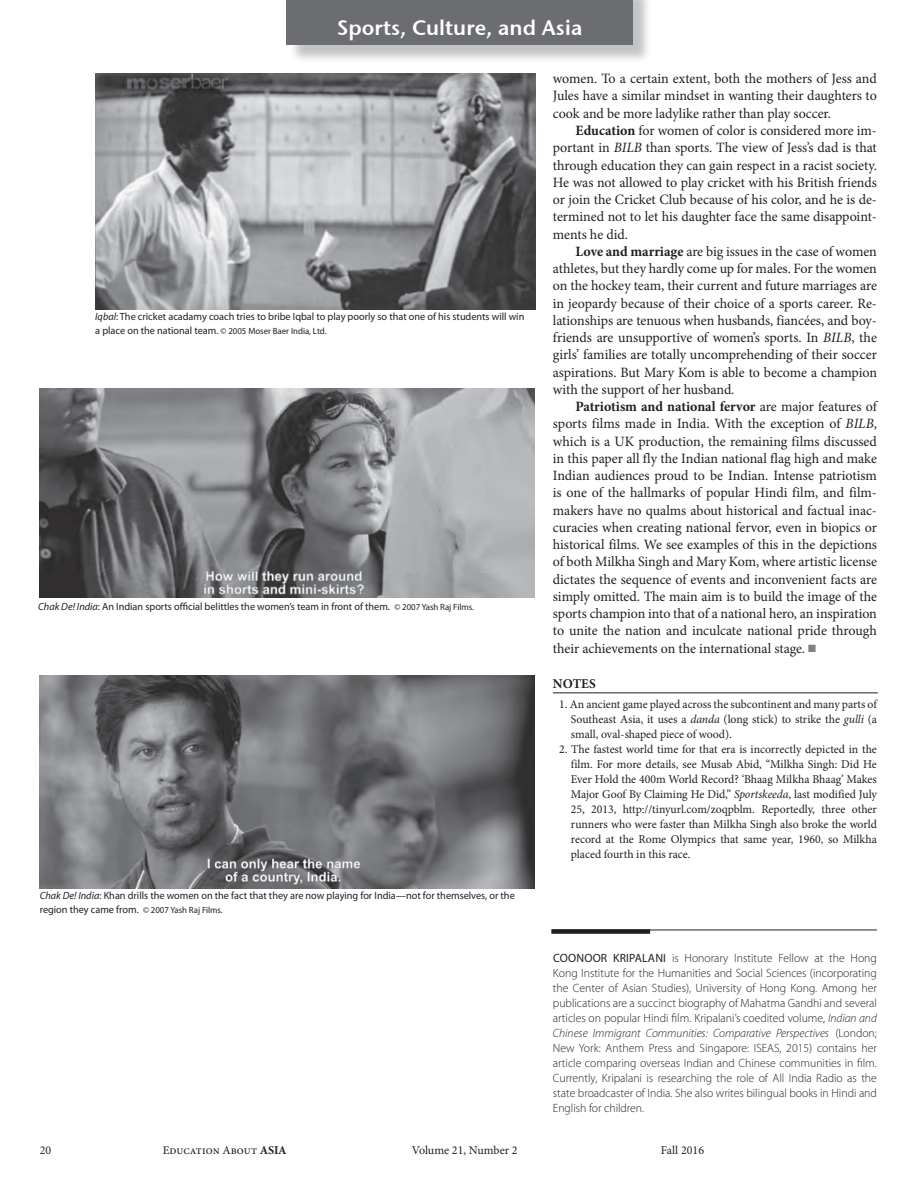
<style>
.page{position:relative;width:918px;height:1188px;background:#fff}
.page>*{position:absolute;margin:0;border:0;box-sizing:border-box;transform-origin:0 0}
.t1{font:21px "Stone Sans Sem ITCTT Semi";color:#fff}
.Body{font:14.25px/17.2px "Minion Pro";letter-spacing:-.005em;color:#231f20;text-align:justify}
.Notes_Head{font:700 13.5px "Minion Pro";letter-spacing:.005em;color:#231f20}
.Authors_Bio{font:300 12px/15px "Myriad Pro";color:#231f20;text-align:justify}
.Notes{font:12px/15px "Minion Pro";letter-spacing:-.005em;color:#231f20;text-align:justify}
.Captions{font:10.5px/13.5px "Myriad Pro";color:#231f20}
.s1{font-style:italic}
.s2{font-size:9px}
.s3{font-weight:700}
.s4{color:#808285}
.s5{font-weight:400}
</style>
<div class="page">
<div style="left:289px;top:0;width:363px;height:63px;background:#808285;opacity:.48"></div>
<div style="left:286px;top:0;width:347px;height:45px;background:#6c6d70"></div>
<img style="left:40px;top:389px;width:495px;height:208px">
<img style="left:40px;top:676px;width:495px;height:212px">
<img style="left:95px;top:73px;width:440px;height:236px">
<hr style="left:552px;top:930px;width:325px;height:1px;background:#231f20">
<div style="left:551px;top:929px;width:99px;height:5px;background:#231f20"></div>
<hr style="left:553px;top:692px;width:325px;height:1px;background:#231f20">
<h1 class="t1" style="left:337px;top:10px;width:247px">Sports, Culture, and Asia</h1>
<p class="Captions" style="left:95px;top:310px;width:431px"><span class="s1">Iqbal</span>: The cricket acadamy coach tries to bribe Iqbal to play poorly so that one of his students will win a place on the national team. <span class="s2">© 2005 Moser Baer India, Ltd.</span></p>
<p class="Captions" style="left:38px;top:599px;width:437px"><span class="s1">Chak De! India</span>: An Indian sports official belittles the women’s team in front of them. <span class="s2">© 2007 Yash Raj Films.</span></p>
<p class="Captions" style="left:40px;top:889px;width:477px"><span class="s1">Chak De! India</span>: Khan drills the women on the fact that they are now playing for India—not for themselves, or the region they came from. <span class="s2">© 2007 Yash Raj Films.</span></p>
<p class="Body" style="left:553px;top:70px;width:326px">women. To a certain extent, both the mothers of Jess and Jules have a similar mindset in wanting their daughters to cook and be more ladylike rather than play soccer.</p>
<p class="Body" style="left:553px;top:122px;width:326px;text-indent:22px"><span class="s3">Education</span> for women of color is considered more im&shy;portant in <span class="s1">BILB</span> than sports. The view of Jess’s dad is that through education they can gain respect in a racist society.<br>He was not allowed to play cricket with his British friends or join the Cricket Club because of his color, and he is de&shy;termined not to let his daughter face the same disappoint&shy;ments he did.</p>
<p class="Body" style="left:553px;top:243px;width:326px;text-indent:22px"><span class="s3">Love and marriage</span> are big issues in the case of women athletes, but they hardly come up for males. For the women on the hockey team, their current and future marriages are in jeopardy because of their choice of a sports career. Re&shy;lationships are tenuous when husbands, fiancées, and boy&shy;friends are unsupportive of women’s sports. In <span class="s1">BILB</span>, the girls’ families are totally uncomprehending of their soccer aspirations. But Mary Kom is able to become a champion with the support of her husband.</p>
<p class="Body" style="left:553px;top:398px;width:327px;text-indent:22px"><span class="s3">Patriotism and national fervor</span> are major features of sports films made in India. With the exception of <span class="s1">BILB</span>, which is a UK production, the remaining films discussed in this paper all fly the Indian national flag high and make Indian audiences proud to be Indian. Intense patriotism is one of the hallmarks of popular Hindi film, and film&shy;makers have no qualms about historical and factual inac&shy;curacies when creating national fervor, even in biopics or historical films. We see examples of this in the depictions of both Milkha Singh and Mary Kom, where artistic license dictates the sequence of events and inconvenient facts are simply omitted. The main aim is to build the image of the sports champion into that of a national hero, an inspiration to unite the nation and inculcate national pride through their achievements on the international stage. <span class="s4">■</span></p>
<p class="Notes_Head" style="left:553px;top:675px;width:44px">NOTES</p>
<p class="Notes" style="left:571px;top:697px;width:309px;text-indent:-12px">1. An ancient game played across the subcontinent and many parts of Southeast Asia, it uses a <span class="s1">danda</span> (long stick) to strike the <span class="s1">gulli</span> (a small, oval-shaped piece of wood).</p>
<p class="Notes" style="left:571px;top:742px;width:308px;text-indent:-12px">2. The fastest world time for that era is incorrectly depicted in the film. For more details, see Musab Abid, “Milkha Singh: Did He Ever Hold the 400m World Record? ‘Bhaag Milkha Bhaag’ Makes Major Goof By Claiming He Did,” <span class="s1">Sportskeeda</span>, last modified July 25, 2013, http://tinyurl.com/zoqpblm. Reportedly, three other runners who were faster than Milkha Singh also broke the world record at the Rome Olympics that same year, 1960, so Milkha placed fourth in this race.</p>
<p class="Authors_Bio" style="left:553px;top:950px;width:326px"><span class="s5">COONOOR KRIPALANI</span> is Honorary Institute Fellow at the Hong Kong Institute for the Humanities and Social Sciences (incorporating the Center of Asian Studies), University of Hong Kong. Among her publications are a succinct biography of Mahatma Gandhi and several articles on popular Hindi film. Kripalani’s coedited volume, <span class="s1">Indian and Chinese Immigrant Communities: Comparative Perspectives</span> (London; New York: Anthem Press and Singapore: ISEAS, 2015) contains her article comparing overseas Indian and Chinese communities in film.<br>Currently, Kripalani is researching the role of All India Radio as the state broadcaster of India. She also writes bilingual books in Hindi and English for children.</p>
<p class="Notes" style="left:40px;top:1143px;width:13px">20</p>
<p class="Notes" style="left:163px;top:1143px;width:125px">Education About <span class="s3">ASIA</span></p>
<p class="Notes" style="left:412px;top:1143px;width:107px">Volume 21, Number 2</p>
<p class="Notes" style="left:661px;top:1143px;width:45px">Fall 2016</p>
</div>
